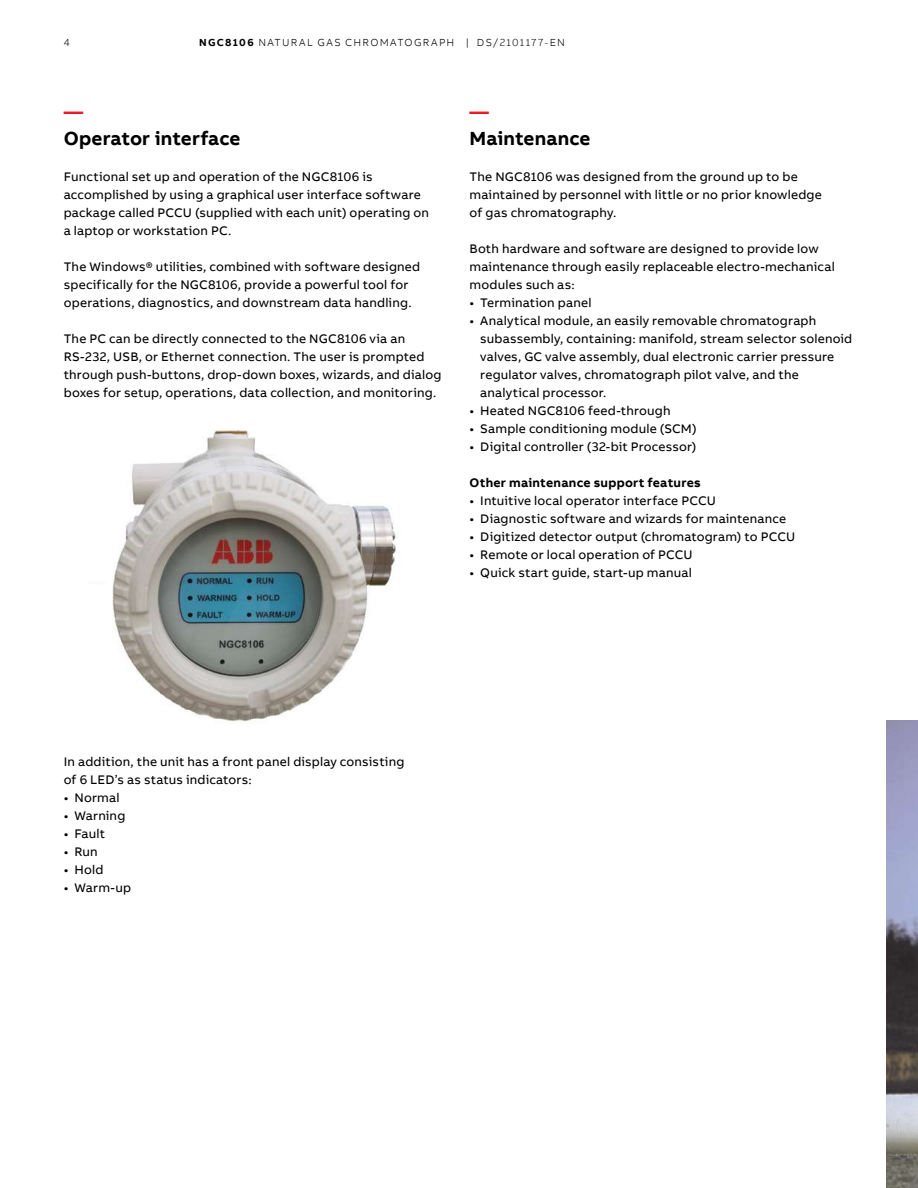
<style>
.page{position:relative;width:918px;height:1188px;background:#fff}
.page>*{position:absolute;margin:0;border:0;box-sizing:border-box;transform-origin:0 0}
.t1{font:700 19.5px "AB Bvoice";letter-spacing:.005em;color:#000}
.t2{font:700 19.5px "AB Bvoice";color:#ed1c29}
.t3{font:12.75px/18px "AB Bvoice";letter-spacing:.015em;color:#000}
.t4{font:700 12.75px "AB Bvoice";letter-spacing:.02em;color:#000}
.t5{font:300 10.5px "AB Bvoice";letter-spacing:.125em;color:#000}
.s1{font-weight:700}
</style>
<div class="page">
<img style="left:112px;top:430px;width:288px;height:293px">
<img style="left:886px;top:721px;width:32px;height:467px">
<p class="t5" style="left:64px;top:36px;width:8px">4</p>
<p class="t5" style="left:199px;top:36px;width:368px"><span class="s1">NGC8106</span> NATURAL GAS CHROMATOGRAPH | DS/2101177-EN</p>
<h1 class="t2" style="left:64px;top:99px;width:21px">—</h1>
<h1 class="t1" style="left:64px;top:126px;width:178px">Operator interface</h1>
<p class="t3" style="left:64px;top:168px;width:367px">Functional set up and operation of the NGC8106 is accomplished by using a graphical user interface software package called PCCU (supplied with each unit) operating on a laptop or workstation PC.</p>
<p class="t3" style="left:64px;top:258px;width:358px">The Windows® utilities, combined with software designed specifically for the NGC8106, provide a powerful tool for operations, diagnostics, and downstream data handling.</p>
<p class="t3" style="left:64px;top:330px;width:379px">The PC can be directly connected to the NGC8106 via an RS-232, USB, or Ethernet connection. The user is prompted through push-buttons, drop-down boxes, wizards, and dialog boxes for setup, operations, data collection, and monitoring.</p>
<h1 class="t2" style="left:470px;top:99px;width:21px">—</h1>
<h1 class="t1" style="left:470px;top:126px;width:122px">Maintenance</h1>
<p class="t3" style="left:470px;top:168px;width:354px">The NGC8106 was designed from the ground up to be maintained by personnel with little or no prior knowledge of gas chromatography.</p>
<p class="t3" style="left:470px;top:240px;width:367px">Both hardware and software are designed to provide low maintenance through easily replaceable electro-mechanical modules such as:</p>
<p class="t3" style="left:470px;top:294px;width:123px">• Termination panel</p>
<p class="t3" style="left:480px;top:312px;width:374px;text-indent:-11px">• Analytical module, an easily removable chromatograph subassembly, containing: manifold, stream selector solenoid valves, GC valve assembly, dual electronic carrier pressure regulator valves, chromatograph pilot valve, and the analytical processor.</p>
<p class="t3" style="left:470px;top:402px;width:203px">• Heated NGC8106 feed-through</p>
<p class="t3" style="left:470px;top:420px;width:229px">• Sample conditioning module (SCM)</p>
<p class="t3" style="left:470px;top:438px;width:228px">• Digital controller (32-bit Processor)</p>
<p class="t4" style="left:470px;top:475px;width:233px">Other maintenance support features</p>
<p class="t3" style="left:470px;top:492px;width:248px">• Intuitive local operator interface PCCU</p>
<p class="t3" style="left:470px;top:510px;width:318px">• Diagnostic software and wizards for maintenance</p>
<p class="t3" style="left:470px;top:528px;width:327px">• Digitized detector output (chromatogram) to PCCU</p>
<p class="t3" style="left:470px;top:546px;width:225px">• Remote or local operation of PCCU</p>
<p class="t3" style="left:470px;top:564px;width:224px">• Quick start guide, start-up manual</p>
<p class="t3" style="left:64px;top:753px;width:342px">In addition, the unit has a front panel display consisting of 6 LED’s as status indicators:</p>
<p class="t3" style="left:64px;top:789px;width:57px">• Normal</p>
<p class="t3" style="left:64px;top:807px;width:63px">• Warning</p>
<p class="t3" style="left:64px;top:825px;width:43px">• Fault</p>
<p class="t3" style="left:64px;top:843px;width:35px">• Run</p>
<p class="t3" style="left:64px;top:861px;width:41px">• Hold</p>
<p class="t3" style="left:64px;top:879px;width:69px">• Warm-up</p>
</div>
